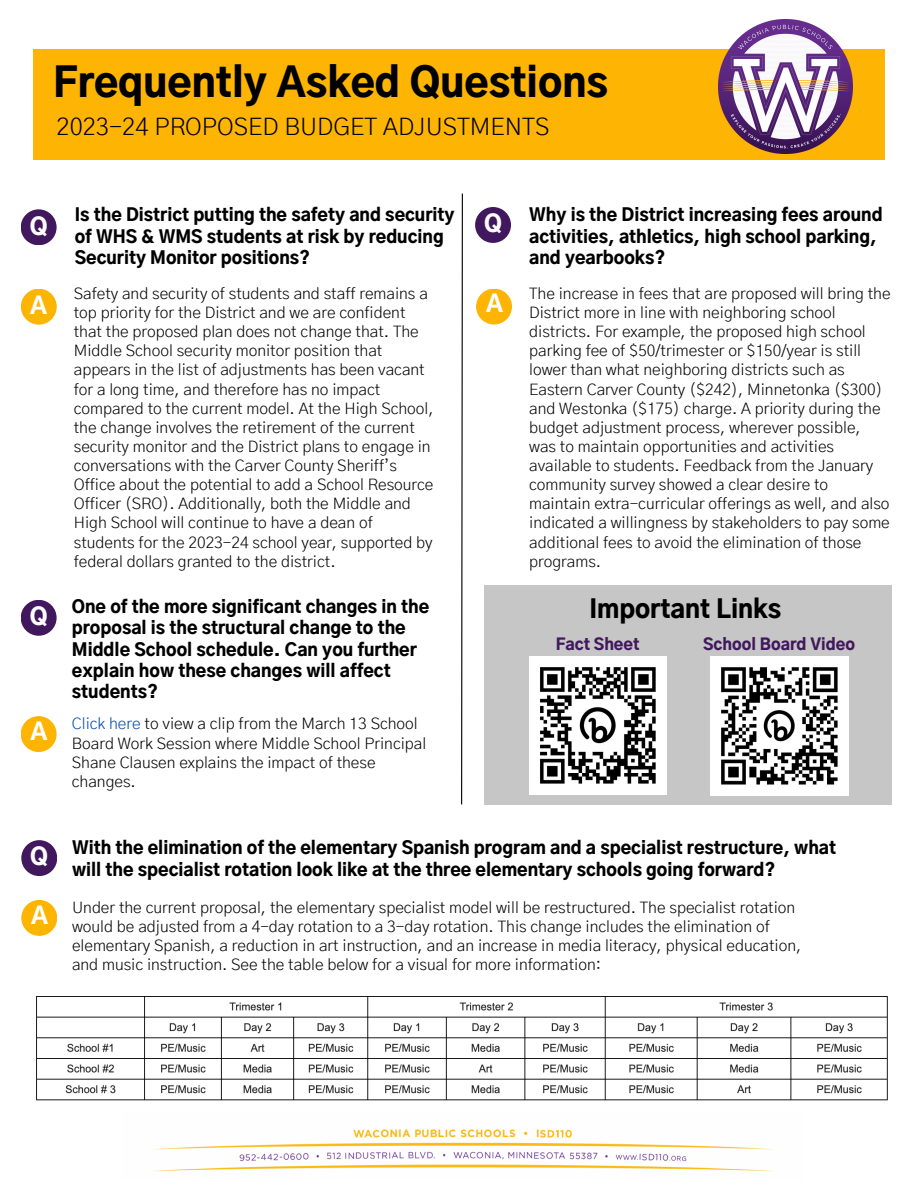
<style>
.page{position:relative;width:918px;height:1188px;background:#fff}
.page>*{position:absolute;margin:0;border:0;box-sizing:border-box;transform-origin:0 0}
.t1{font:900 39.75px "Gothic A1";color:#000}
.t2{font:900 24.75px "Gothic A1";color:#000}
.t3{font:300 24px "Gothic A1";color:#000}
.t4{font:900 23.25px "Gothic A1";color:#fff}
.t5{font:900 17.25px/21.3px "Gothic A1";color:#000}
.t6{font:300 15.75px/19.2px "Gothic A1";color:#000}
.t7{font:900 15.75px "Gothic A1";color:#41185e}
.s1{color:#004aad}
</style>
<div class="page">
<div style="left:33px;top:49px;width:852px;height:111px;background:#fdb403"></div>
<img style="left:719px;top:20px;width:133px;height:134px">
<svg style="left:461px;top:193px;width:2px;height:612px"></svg>
<div style="left:21px;top:209px;width:36px;height:36px;background:#41185e;border-radius:50%"></div>
<div style="left:21px;top:289px;width:36px;height:36px;background:#fdb403;border-radius:50%"></div>
<div style="left:21px;top:600px;width:36px;height:36px;background:#41185e;border-radius:50%"></div>
<div style="left:21px;top:716px;width:36px;height:36px;background:#fdb403;border-radius:50%"></div>
<div style="left:475px;top:207px;width:36px;height:36px;background:#41185e;border-radius:50%"></div>
<div style="left:476px;top:289px;width:36px;height:36px;background:#fdb403;border-radius:50%"></div>
<img style="left:36px;top:996px;width:852px;height:105px">
<div style="left:21px;top:840px;width:36px;height:36px;background:#41185e;border-radius:50%"></div>
<div style="left:21px;top:900px;width:36px;height:36px;background:#fdb403;border-radius:50%"></div>
<img style="left:152px;top:1129px;width:622px;height:43px">
<div style="left:484px;top:586px;width:407px;height:218px;background:#c6c6c6"></div>
<img style="left:529px;top:657px;width:137px;height:137px">
<img style="left:710px;top:657px;width:139px;height:138px">
<h1 class="t1" style="left:53px;top:66px;width:556px">Frequently Asked Questions</h1>
<h3 class="t3" style="left:57px;top:116px;width:494px">2023-24 PROPOSED BUDGET ADJUSTMENTS</h3>
<h3 class="t4" style="left:30px;top:216px;width:19px">Q</h3>
<h3 class="t4" style="left:30px;top:295px;width:18px">A</h3>
<h3 class="t4" style="left:30px;top:607px;width:19px">Q</h3>
<h3 class="t4" style="left:31px;top:721px;width:18px">A</h3>
<h3 class="t4" style="left:30px;top:847px;width:19px">Q</h3>
<h3 class="t4" style="left:31px;top:905px;width:18px">A</h3>
<p class="t5" style="left:75px;top:205px;width:381px">Is the District putting the safety and security of WHS &amp; WMS students at risk by reducing<br>Security Monitor positions?</p>
<p class="t6" style="left:74px;top:285px;width:361px">Safety and security of students and staff remains a top priority for the District and we are confident that the proposed plan does not change that. The Middle School security monitor position that appears in the list of adjustments has been vacant for a long time, and therefore has no impact compared to the current model. At the High School, the change involves the retirement of the current security monitor and the District plans to engage in conversations with the Carver County Sheriff’s Office about the potential to add a School Resource Officer (SRO). Additionally, both the Middle and High School will continue to have a dean of students for the 2023-24 school year, supported by federal dollars granted to the district.</p>
<p class="t5" style="left:72px;top:597px;width:359px">One of the more significant changes in the proposal is the structural change to the Middle School schedule. Can you further explain how these changes will affect students?</p>
<p class="t6" style="left:72px;top:715px;width:356px"><span class="s1">Click here</span> to view a clip from the March 13 School Board Work Session where Middle School Principal Shane Clausen explains the impact of these changes.</p>
<h3 class="t4" style="left:484px;top:214px;width:19px">Q</h3>
<h3 class="t4" style="left:486px;top:294px;width:18px">A</h3>
<p class="t5" style="left:529px;top:205px;width:355px">Why is the District increasing fees around activities, athletics, high school parking, and yearbooks?</p>
<p class="t6" style="left:529px;top:285px;width:363px">The increase in fees that are proposed will bring the District more in line with neighboring school districts. For example, the proposed high school parking fee of $50/trimester or $150/year is still lower than what neighboring districts such as Eastern Carver County ($242), Minnetonka ($300) and Westonka ($175) charge. A priority during the budget adjustment process, wherever possible, was to maintain opportunities and activities available to students. Feedback from the January community survey showed a clear desire to maintain extra-curricular offerings as well, and also indicated a willingness by stakeholders to pay some additional fees to avoid the elimination of those programs.</p>
<h2 class="t2" style="left:589px;top:599px;width:193px">Important Links</h2>
<p class="t7" style="left:556px;top:637px;width:85px">Fact Sheet</p>
<p class="t7" style="left:703px;top:637px;width:153px">School Board Video</p>
<p class="t5" style="left:72px;top:839px;width:766px">With the elimination of the elementary Spanish program and a specialist restructure, what will the specialist rotation look like at the three elementary schools going forward?</p>
<p class="t6" style="left:72px;top:899px;width:731px">Under the current proposal, the elementary specialist model will be restructured. The specialist rotation would be adjusted from a 4-day rotation to a 3-day rotation. This change includes the elimination of elementary Spanish, a reduction in art instruction, and an increase in media literacy, physical education, and music instruction. See the table below for a visual for more information:</p>
</div>
